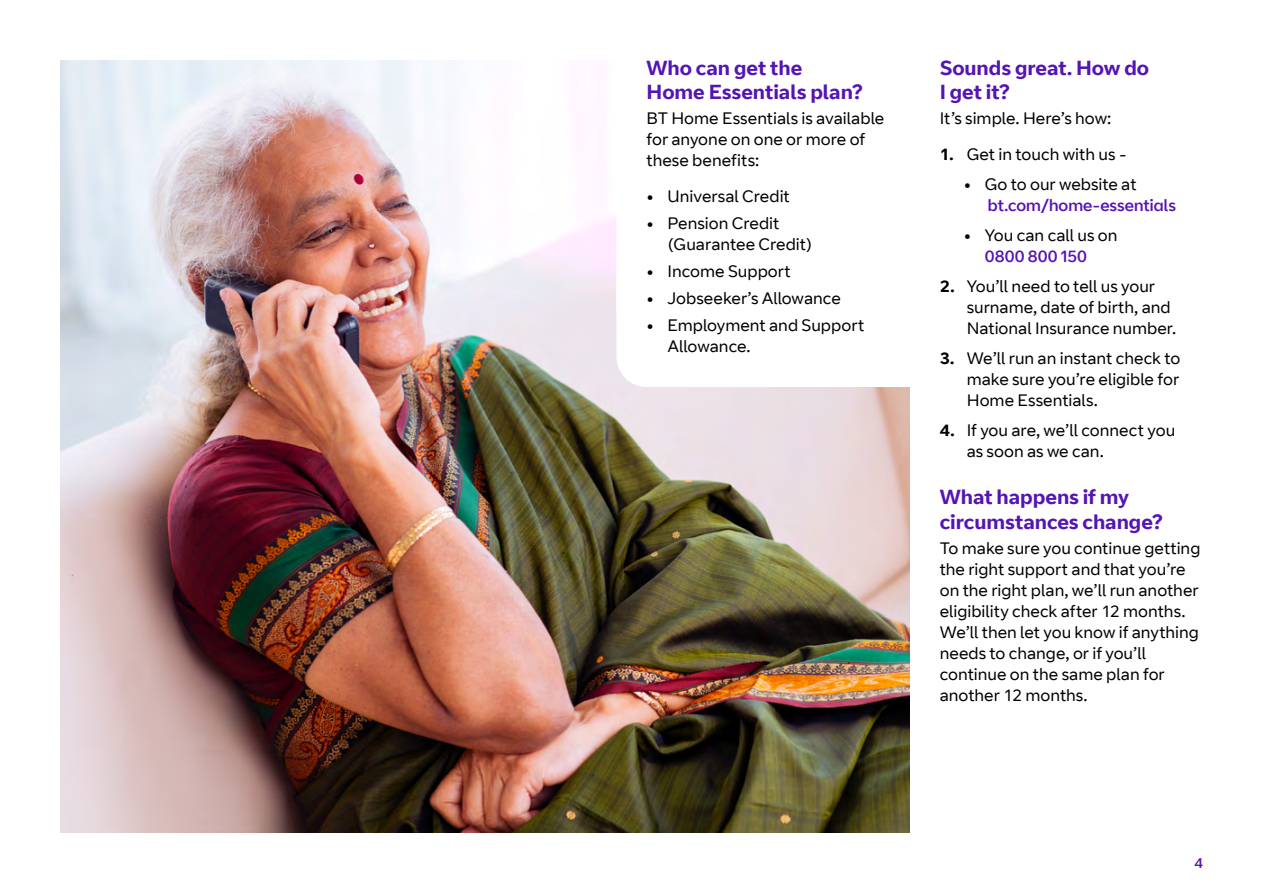
<style>
.page{position:relative;width:1263px;height:893px;background:#fff}
.page>*{position:absolute;margin:0;border:0;box-sizing:border-box;transform-origin:0 0}
.t1{font:700 20.25px/24.3px "BT Curve";color:#5514b4}
.t2{font:16.5px/21px "BT Curve";color:#000}
.t3{font:16.5px "BT Curve Headline";letter-spacing:.005em;color:#5514b4}
.t4{font:14.25px "BT Curve Headline";color:#5514b4}
.s1{font-weight:700}
</style>
<div class="page">
<img style="left:60px;top:60px;width:850px;height:773px">
<svg style="left:616px;top:60px;width:294px;height:327px"></svg>
<p class="t1" style="left:646px;top:56px;width:217px">Who can get the<br>Home Essentials plan?</p>
<p class="t2" style="left:646px;top:109px;width:239px">BT Home Essentials is available for anyone on one or more of these benefits:</p>
<p class="t2" style="left:646px;top:187px;width:145px"><span class="s1">•</span> Universal Credit</p>
<p class="t2" style="left:667px;top:214px;width:146px;text-indent:-21px"><span class="s1">•</span> Pension Credit (Guarantee Credit)</p>
<p class="t2" style="left:646px;top:262px;width:146px"><span class="s1">•</span> Income Support</p>
<p class="t2" style="left:646px;top:289px;width:196px"><span class="s1">•</span> Jobseeker’s Allowance</p>
<p class="t2" style="left:667px;top:316px;width:198px;text-indent:-21px"><span class="s1">•</span> Employment and Support<br>Allowance.</p>
<p class="t1" style="left:940px;top:56px;width:211px">Sounds great. How do<br>I get it?</p>
<p class="t2" style="left:940px;top:109px;width:173px">It’s simple. Here’s how:</p>
<p class="t2" style="left:940px;top:145px;width:189px"><span class="s1">1.</span> Get in touch with us -</p>
<p class="t2" style="left:964px;top:175px;width:174px"><span class="s1">•</span> Go to our website at</p>
<p class="t3" style="left:988px;top:196px;width:189px">bt.com/home-essentials</p>
<p class="t2" style="left:964px;top:226px;width:155px"><span class="s1">•</span> You can call us on</p>
<p class="t3" style="left:985px;top:247px;width:104px">0800 800 150</p>
<p class="t2" style="left:967px;top:277px;width:211px;text-indent:-27px"><span class="s1">2.</span> You’ll need to tell us your surname, date of birth, and<br>National Insurance number.</p>
<p class="t2" style="left:967px;top:349px;width:215px;text-align:justify;text-indent:-27px"><span class="s1">3.</span> We’ll run an instant check to make sure you’re eligible for Home Essentials.</p>
<p class="t2" style="left:967px;top:421px;width:210px;text-indent:-27px"><span class="s1">4.</span> If you are, we’ll connect you as soon as we can.</p>
<p class="t1" style="left:940px;top:486px;width:224px">What happens if my circumstances change?</p>
<p class="t2" style="left:940px;top:538px;width:262px">To make sure you continue getting the right support and that you’re on the right plan, we’ll run another eligibility check after 12 months.<br>We’ll then let you know if anything needs to change, or if you’ll continue on the same plan for another 12 months.</p>
<p class="t4" style="left:1194px;top:854px;width:10px">4</p>
</div>
